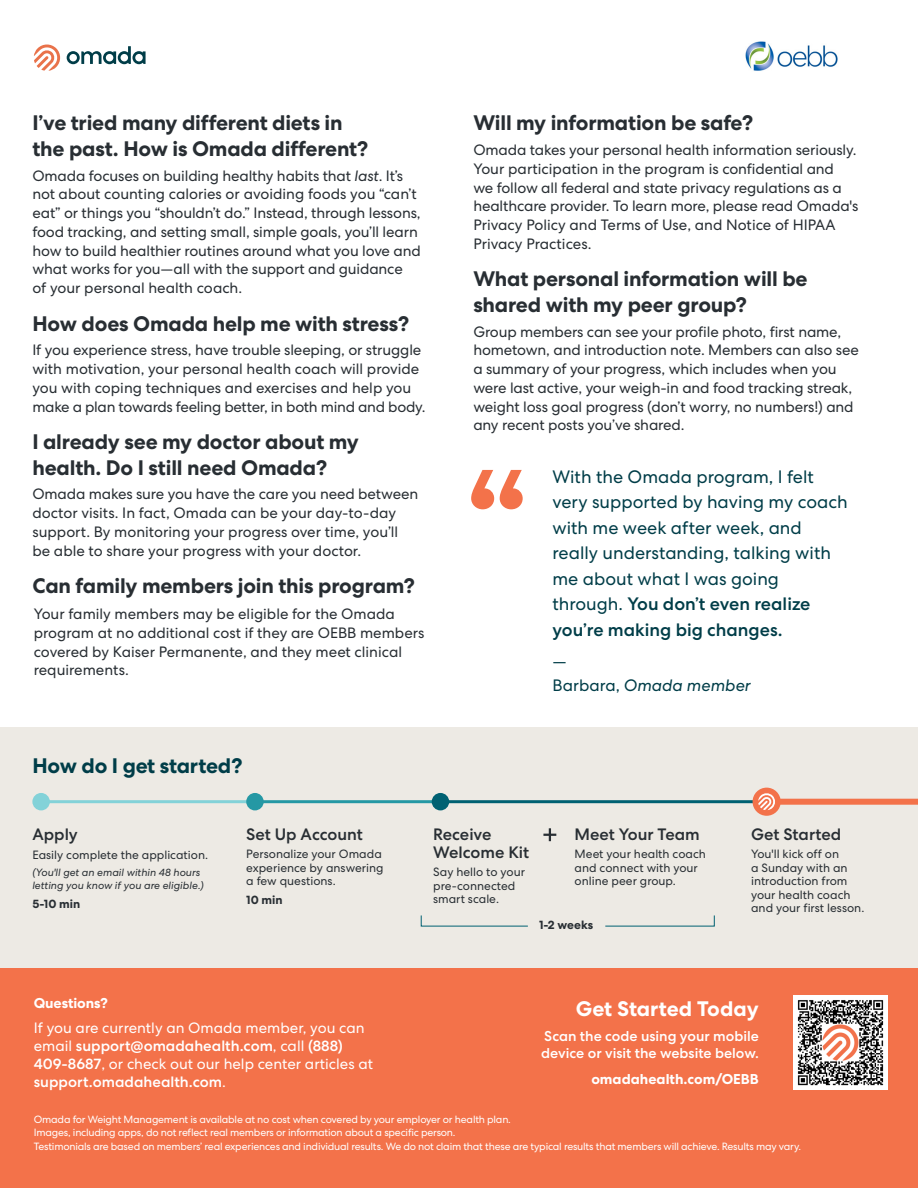
<style>
.page{position:relative;width:918px;height:1188px;background:#fff}
.page>*{position:absolute;margin:0;border:0;box-sizing:border-box;transform-origin:0 0}
.t1{font:700 21px/25.5px "Centra No 2";letter-spacing:-.01em;color:#282e33}
.t2{font:700 21px "Centra No 2";letter-spacing:-.01em;color:#003d48}
.t3{font:700 21px "Centra No 2";color:#fff}
.t4{font:18px/25.5px "Centra No 2";color:#003d48}
.t5{font:500 16.5px/18px "Centra No 2";color:#282e33}
.t6{font:italic 16.5px/24px "Centra No 2";color:#003d48}
.t7{font:15px/18.8px "Centra No 2";letter-spacing:-.01em;color:#282e33}
.t8{font:15px/18px "Centra No 2";color:#fff}
.t9{font:500 14.25px/17.2px "Centra No 2";color:#fff}
.t10{font:700 14.25px "Centra No 2";color:#fff}
.t11{font:12px/13.5px "Centra No 2";color:#282e33}
.t12{font:700 12px "Centra No 2";color:#282e33}
.t13{font:10.5px/13.5px "Centra No 2";letter-spacing:-.02em;color:#fff}
.t14{font:italic 10.5px/12.6px "Centra No 2";color:#282e33}
.s1{font-style:italic}
.s2{font-weight:500}
.s3{font-style:normal}
</style>
<div class="page">
<div style="left:0;top:727px;width:918px;height:242px;background:#edeae4"></div>
<div style="left:0;top:969px;width:918px;height:219px;background:#f3724a"></div>
<hr style="left:448px;top:800px;width:313px;height:3px;background:#006172">
<hr style="left:256px;top:800px;width:192px;height:3px;background:#2598a4">
<hr style="left:41px;top:800px;width:215px;height:3px;background:#83d2d8">
<div style="left:32px;top:793px;width:18px;height:17px;background:#83d2d8;border-radius:50%"></div>
<div style="left:246px;top:793px;width:18px;height:17px;background:#2598a4;border-radius:50%"></div>
<div style="left:432px;top:793px;width:17px;height:17px;background:#006172;border-radius:50%"></div>
<div style="left:761px;top:799px;width:157px;height:6px;background:#f3724a"></div>
<div style="left:753px;top:788px;width:28px;height:28px;background:#f3724a;border-radius:50%"></div>
<svg style="left:758px;top:793px;width:17px;height:17px"></svg>
<svg style="left:67px;top:46px;width:79px;height:18px"></svg>
<svg style="left:34px;top:44px;width:27px;height:27px"></svg>
<svg style="left:543px;top:828px;width:13px;height:13px"></svg>
<svg style="left:471px;top:470px;width:52px;height:39px"></svg>
<svg style="left:420px;top:915px;width:108px;height:12px"></svg>
<svg style="left:605px;top:915px;width:110px;height:12px"></svg>
<img style="left:794px;top:996px;width:94px;height:94px">
<img style="left:745px;top:41px;width:93px;height:30px">
<h1 class="t1" style="left:32px;top:111px;width:338px">I’ve tried many different diets in the past. How is Omada different?</h1>
<p class="t7" style="left:32px;top:166px;width:390px">Omada focuses on building healthy habits that <span class="s1">last</span>. It’s not about counting calories or avoiding foods you “can’t eat” or things you “shouldn’t do.” Instead, through lessons, food tracking, and setting small, simple goals, you’ll learn how to build healthier routines around what you love and what works for you—all with the support and guidance<br>of your personal health coach.</p>
<h1 class="t1" style="left:32px;top:311px;width:378px">How does Omada help me with stress?</h1>
<p class="t7" style="left:32px;top:341px;width:395px">If you experience stress, have trouble sleeping, or struggle with motivation, your personal health coach will provide you with coping techniques and exercises and help you make a plan towards feeling better, in both mind and body.</p>
<h1 class="t1" style="left:32px;top:429px;width:328px">I already see my doctor about my health. Do I still need Omada?</h1>
<p class="t7" style="left:32px;top:485px;width:387px">Omada makes sure you have the care you need between doctor visits. In fact, Omada can be your day-to-day support. By monitoring your progress over time, you’ll be able to share your progress with your doctor.</p>
<h1 class="t1" style="left:32px;top:573px;width:384px">Can family members join this program?</h1>
<p class="t7" style="left:34px;top:604px;width:392px">Your family members may be eligible for the Omada program at no additional cost if they are OEBB members covered by Kaiser Permanente, and they meet clinical requirements.</p>
<h1 class="t1" style="left:473px;top:111px;width:282px">Will my information be safe?</h1>
<p class="t7" style="left:473px;top:141px;width:387px">Omada takes your personal health information seriously.<br>Your participation in the program is confidential and<br>we follow all federal and state privacy regulations as a healthcare provider. To learn more, please read Omada's Privacy Policy and Terms of Use, and Notice of HIPAA Privacy Practices.</p>
<h1 class="t1" style="left:473px;top:267px;width:336px">What personal information will be shared with my peer group?</h1>
<p class="t7" style="left:473px;top:322px;width:387px">Group members can see your profile photo, first name, hometown, and introduction note. Members can also see a summary of your progress, which includes when you were last active, your weigh-in and food tracking streak, weight loss goal progress (don’t worry, no numbers!) and any recent posts you’ve shared.</p>
<p class="t4" style="left:552px;top:464px;width:297px">With the Omada program, I felt very supported by having my coach with me week after week, and really understanding, talking with me about what I was going through. <span class="s2">You don’t even realize you’re making big changes.</span></p>
<p class="t6" style="left:552px;top:649px;width:200px"><span class="s3">—<br>Barbara,</span> Omada member</p>
<h1 class="t2" style="left:32px;top:754px;width:212px">How do I get started?</h1>
<p class="t5" style="left:32px;top:825px;width:47px">Apply</p>
<p class="t11" style="left:32px;top:848px;width:177px">Easily complete the application.</p>
<p class="t14" style="left:32px;top:866px;width:173px">(You'll get an email within 48 hours letting you know if you are eligible.)</p>
<p class="t12" style="left:32px;top:896px;width:50px">5-10 min</p>
<p class="t5" style="left:246px;top:825px;width:118px">Set Up Account</p>
<p class="t11" style="left:246px;top:847px;width:139px">Personalize your Omada experience by answering a few questions.</p>
<p class="t12" style="left:246px;top:893px;width:38px">10 min</p>
<p class="t5" style="left:433px;top:825px;width:98px">Receive<br>Welcome Kit</p>
<p class="t11" style="left:433px;top:865px;width:93px">Say hello to your pre-connected smart scale.</p>
<p class="t5" style="left:575px;top:825px;width:127px">Meet Your Team</p>
<p class="t11" style="left:575px;top:847px;width:133px">Meet your health coach and connect with your online peer group.</p>
<p class="t12" style="left:539px;top:918px;width:56px">1-2 weeks</p>
<p class="t5" style="left:751px;top:825px;width:92px">Get Started</p>
<p class="t11" style="left:751px;top:847px;width:115px">You'll kick off on<br>a Sunday with an introduction from your health coach and your first lesson.</p>
<p class="t10" style="left:34px;top:994px;width:76px">Questions?</p>
<p class="t8" style="left:34px;top:1019px;width:341px">If you are currently an Omada member, you can email <span class="s2">support@omadahealth.com</span>, call <span class="s2">(888)<br>409-8687</span>, or check out our help center articles at <span class="s2">support.omadahealth.com</span>.</p>
<h1 class="t3" style="left:576px;top:996px;width:185px">Get Started Today</h1>
<p class="t9" style="left:541px;top:1027px;width:219px">Scan the code using your mobile device or visit the website below.</p>
<p class="t10" style="left:591px;top:1070px;width:169px">omadahealth.com/OEBB</p>
<p class="t13" style="left:34px;top:1112px;width:769px">Omada for Weight Management is available at no cost when covered by your employer or health plan.<br>Images, including apps, do not reflect real members or information about a specific person.<br>Testimonials are based on members’ real experiences and individual results. We do not claim that these are typical results that members will achieve. Results may vary.</p>
</div>
